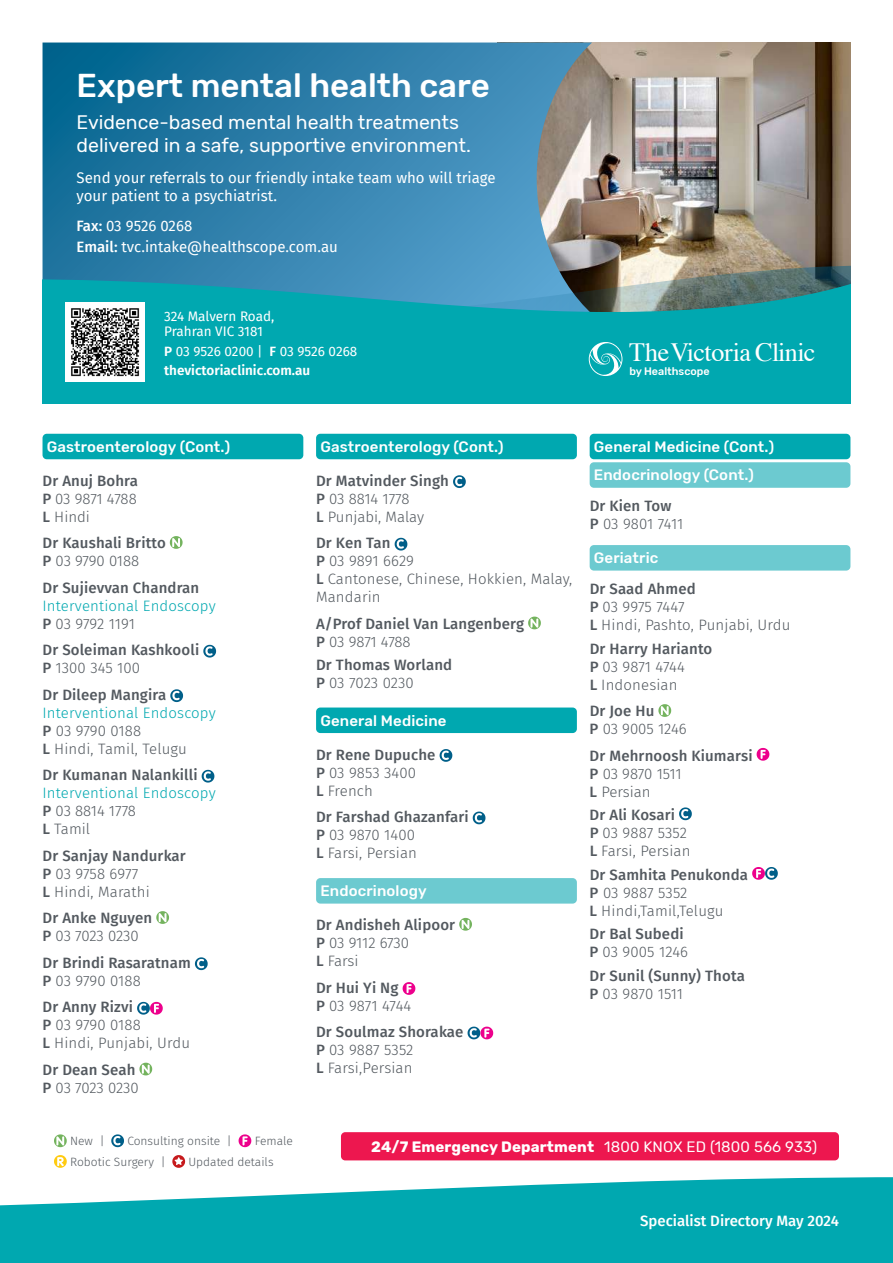
<style>
.page{position:relative;width:893px;height:1263px;background:#fff}
.page>*{position:absolute;margin:0;border:0;box-sizing:border-box;transform-origin:0 0}
.t1{font:500 33px "Rubik";color:#fff}
.t2{font:26.25px "Times";letter-spacing:-.02em;color:#fff}
.t3{font:19.5px/23.4px "Rubik";color:#fff}
.t4{font:300 15px/18px "Fira Sans";letter-spacing:.01em;color:#53595f}
.t5{font:500 15px/18px "Fira Sans";letter-spacing:.01em;color:#53595f}
.t6{font:15px/18px "Fira Sans";color:#fff}
.t7{font:500 15px/28.5px "Rubik";letter-spacing:.01em;color:#fff}
.t8{font:300 15px/18px "Fira Sans";letter-spacing:.01em;color:#00a8b0}
.t9{font:700 15px "Rubik";letter-spacing:.01em;color:#fff}
.t10{font:500 15px "Fira Sans";color:#fff}
.t11{font:600 13.5px/19.2px "Fira Sans";color:#fff}
.t12{font:13.5px/15px "Fira Sans";letter-spacing:-.005em;color:#fff}
.t13{font:300 12px "Fira Sans";color:#53595f}
.t14{font:500 10.8px "Rubik";color:#fff}
.s1{font-weight:500}
.s2{font-weight:400}
.s3{font-weight:300}
.s4{font-weight:500;color:#53595f}
.s5{color:#53595f}
.s6{color:#00a8b0}
</style>
<div class="page">
<svg style="left:0;top:1177px;width:893px;height:86px;background:#25b4bb"></svg>
<div style="left:341px;top:1132px;width:498px;height:28px;background:#ed174f;border-radius:4px"></div>
<svg style="left:54px;top:1134px;width:13px;height:13px"></svg>
<svg style="left:111px;top:1134px;width:13px;height:13px"></svg>
<svg style="left:239px;top:1134px;width:12px;height:13px"></svg>
<svg style="left:54px;top:1155px;width:13px;height:13px"></svg>
<svg style="left:172px;top:1155px;width:13px;height:13px"></svg>
<div style="left:43px;top:434px;width:260px;height:25px;background:#00a8b0;border-radius:4px"></div>
<svg style="left:170px;top:536px;width:13px;height:13px"></svg>
<svg style="left:203px;top:645px;width:13px;height:12px"></svg>
<svg style="left:170px;top:689px;width:13px;height:13px"></svg>
<svg style="left:202px;top:770px;width:12px;height:12px"></svg>
<svg style="left:156px;top:911px;width:13px;height:13px"></svg>
<svg style="left:195px;top:957px;width:13px;height:13px"></svg>
<svg style="left:137px;top:1002px;width:26px;height:13px"></svg>
<svg style="left:139px;top:1063px;width:13px;height:12px"></svg>
<div style="left:316px;top:434px;width:261px;height:25px;background:#00a8b0;border-radius:4px"></div>
<svg style="left:453px;top:475px;width:13px;height:13px"></svg>
<svg style="left:395px;top:538px;width:12px;height:12px"></svg>
<svg style="left:528px;top:617px;width:13px;height:12px"></svg>
<div style="left:316px;top:707px;width:261px;height:26px;background:#00a8b0;border-radius:4px"></div>
<svg style="left:440px;top:749px;width:12px;height:13px"></svg>
<svg style="left:473px;top:811px;width:12px;height:13px"></svg>
<div style="left:316px;top:878px;width:261px;height:25px;background:#6ccad0;border-radius:4px"></div>
<svg style="left:459px;top:918px;width:13px;height:13px"></svg>
<svg style="left:403px;top:982px;width:12px;height:13px"></svg>
<svg style="left:468px;top:1026px;width:25px;height:13px"></svg>
<div style="left:590px;top:434px;width:260px;height:25px;background:#00a8b0;border-radius:4px"></div>
<div style="left:590px;top:462px;width:260px;height:26px;background:#6ccad0;border-radius:4px"></div>
<div style="left:590px;top:545px;width:260px;height:26px;background:#6ccad0;border-radius:4px"></div>
<svg style="left:658px;top:704px;width:13px;height:13px"></svg>
<svg style="left:757px;top:748px;width:12px;height:13px"></svg>
<svg style="left:679px;top:807px;width:13px;height:13px"></svg>
<svg style="left:752px;top:867px;width:26px;height:13px"></svg>
<img style="left:620px;top:43px;width:230px;height:223px">
<svg style="left:43px;top:43px;width:577px;height:223px;background:#3c82a7"></svg>
<svg style="left:43px;top:266px;width:807px;height:11px;background:#5789a0"></svg>
<svg style="left:43px;top:277px;width:807px;height:127px;background:#10a2ac"></svg>
<svg style="left:589px;top:342px;width:33px;height:34px"></svg>
<img style="left:65px;top:302px;width:79px;height:79px">
<h1 class="t1" style="left:77px;top:66px;width:415px">Expert mental health care</h1>
<h3 class="t3" style="left:77px;top:111px;width:396px">Evidence-based mental health treatments delivered in a safe, supportive environment.</h3>
<p class="t6" style="left:77px;top:168px;width:421px">Send your referrals to our friendly intake team who will triage your patient to a psychiatrist.</p>
<p class="t6" style="left:77px;top:215px;width:263px;line-height:21px"><span class="s1">Fax:</span> 03 9526 0268<br><span class="s1">Email:</span> tvc.intake@healthscope.com.au</p>
<p class="t12" style="left:164px;top:309px;width:112px">324 Malvern Road,<br>Prahran VIC 3181</p>
<p class="t11" style="left:164px;top:340px;width:195px">P <span class="s2">03 9526 0200 |</span> F <span class="s2">03 9526 0268 </span>thevictoriaclinic.com.au</p>
<h2 class="t2" style="left:629px;top:327px;width:188px">The Victoria Clinic</h2>
<p class="t14" style="left:629px;top:365px;width:82px">by Healthscope</p>
<p class="t7" style="left:47px;top:433px;width:185px">Gastroenterology (Cont.)</p>
<p class="t4" style="left:43px;top:471px;width:97px;text-align:justify"><span class="s1">Dr Anuj Bohra P</span> 03 9871 4788<br><span class="s1">L</span> Hindi</p>
<p class="t5" style="left:43px;top:533px;width:125px">Dr Kaushali Britto<br>P <span class="s3">03 9790 0188</span></p>
<p class="t5" style="left:43px;top:578px;width:158px">Dr Sujievvan Chandran</p>
<p class="t8" style="left:43px;top:596px;width:175px">Interventional Endoscopy<br><span class="s4">P</span> <span class="s5">03 9792 1191</span></p>
<p class="t5" style="left:43px;top:640px;width:158px">Dr Soleiman Kashkooli<br>P <span class="s3">1300 345 100</span></p>
<p class="t5" style="left:43px;top:685px;width:125px">Dr Dileep Mangira</p>
<p class="t4" style="left:43px;top:703px;width:175px"><span class="s6">Interventional Endoscopy<br></span><span class="s1">P</span> 03 9790 0188<br><span class="s1">L</span> Hindi, Tamil, Telugu</p>
<p class="t5" style="left:43px;top:765px;width:157px">Dr Kumanan Nalankilli</p>
<p class="t8" style="left:43px;top:784px;width:175px">Interventional Endoscopy<br><span class="s4">P</span> <span class="s5">03 8814 1778<br></span><span class="s4">L</span> <span class="s5">Tamil</span></p>
<p class="t4" style="left:43px;top:846px;width:145px"><span class="s1">Dr Sanjay Nandurkar<br>P</span> 03 9758 6977<br><span class="s1">L</span> Hindi, Marathi</p>
<p class="t5" style="left:43px;top:908px;width:111px">Dr Anke Nguyen<br>P <span class="s3">03 7023 0230</span></p>
<p class="t5" style="left:43px;top:953px;width:150px">Dr Brindi Rasaratnam<br>P <span class="s3">03 9790 0188</span></p>
<p class="t4" style="left:43px;top:998px;width:149px"><span class="s1">Dr Anny Rizvi<br>P</span> 03 9790 0188<br><span class="s1">L</span> Hindi, Punjabi, Urdu</p>
<p class="t5" style="left:43px;top:1060px;width:98px">Dr Dean Seah<br>P <span class="s3">03 7023 0230</span></p>
<p class="t7" style="left:320px;top:433px;width:185px">Gastroenterology (Cont.)</p>
<p class="t4" style="left:316px;top:471px;width:134px"><span class="s1">Dr Matvinder Singh<br>P</span> 03 8814 1778<br><span class="s1">L</span> Punjabi, Malay</p>
<p class="t4" style="left:316px;top:534px;width:258px"><span class="s1">Dr Ken Tan<br>P</span> 03 9891 6629<br><span class="s1">L</span> Cantonese, Chinese, Hokkien, Malay,<br>Mandarin</p>
<p class="t5" style="left:316px;top:614px;width:209px">A/Prof Daniel Van Langenberg<br>P <span class="s3">03 9871 4788</span></p>
<p class="t5" style="left:316px;top:655px;width:138px">Dr Thomas Worland<br>P <span class="s3">03 7023 0230</span></p>
<p class="t7" style="left:320px;top:706px;width:128px">General Medicine</p>
<p class="t4" style="left:316px;top:745px;width:121px"><span class="s1">Dr Rene Dupuche<br>P</span> 03 9853 3400<br><span class="s1">L</span> French</p>
<p class="t4" style="left:316px;top:808px;width:154px"><span class="s1">Dr Farshad Ghazanfari<br>P</span> 03 9870 1400<br><span class="s1">L</span> Farsi, Persian</p>
<p class="t7" style="left:320px;top:877px;width:108px">Endocrinology</p>
<p class="t5" style="left:316px;top:915px;width:141px">Dr Andisheh Alipoor<br>P <span class="s3">03 9112 6730<br></span>L <span class="s3">Farsi</span></p>
<p class="t5" style="left:316px;top:978px;width:97px">Dr Hui Yi Ng<br>P <span class="s3">03 9871 4744</span></p>
<p class="t4" style="left:316px;top:1023px;width:149px"><span class="s1">Dr Soulmaz Shorakae<br>P</span> 03 9887 5352<br><span class="s1">L</span> Farsi,Persian</p>
<p class="t7" style="left:594px;top:433px;width:182px">General Medicine (Cont.)<br>Endocrinology (Cont.)</p>
<p class="t5" style="left:590px;top:496px;width:95px">Dr Kien Tow<br>P <span class="s3">03 9801 7411</span></p>
<p class="t7" style="left:594px;top:544px;width:66px">Geriatric</p>
<p class="t4" style="left:590px;top:580px;width:202px"><span class="s1">Dr Saad Ahmed<br>P</span> 03 9975 7447<br><span class="s1">L</span> Hindi, Pashto, Punjabi, Urdu</p>
<p class="t4" style="left:590px;top:639px;width:124px"><span class="s1">Dr Harry Harianto<br>P</span> 03 9871 4744<br><span class="s1">L</span> Indonesian</p>
<p class="t4" style="left:590px;top:702px;width:99px"><span class="s1">Dr Joe Hu<br>P</span> 03 9005 1246</p>
<p class="t5" style="left:590px;top:746px;width:164px">Dr Mehrnoosh Kiumarsi<br>P <span class="s3">03 9870 1511<br></span>L <span class="s3">Persian</span></p>
<p class="t4" style="left:590px;top:806px;width:102px"><span class="s1">Dr Ali Kosari<br>P</span> 03 9887 5352<br><span class="s1">L</span> Farsi, Persian</p>
<p class="t4" style="left:590px;top:865px;width:160px"><span class="s1">Dr Samhita Penukonda<br>P</span> 03 9887 5352<br><span class="s1">L</span> Hindi,Tamil,Telugu</p>
<p class="t5" style="left:590px;top:924px;width:100px">Dr Bal Subedi<br>P <span class="s3">03 9005 1246</span></p>
<p class="t5" style="left:590px;top:966px;width:157px">Dr Sunil (Sunny) Thota<br>P <span class="s3">03 9870 1511</span></p>
<p class="t13" style="left:70px;top:1132px;width:36px">New |</p>
<p class="t13" style="left:127px;top:1132px;width:106px">Consulting onsite |</p>
<p class="t13" style="left:255px;top:1132px;width:40px">Female</p>
<p class="t13" style="left:70px;top:1153px;width:97px">Robotic Surgery |</p>
<p class="t13" style="left:188px;top:1153px;width:87px">Updated details</p>
<p class="t9" style="left:371px;top:1137px;width:448px">24/7 Emergency Department <span class="s2">1800 KNOX ED (1800 566 933)</span></p>
<p class="t10" style="left:640px;top:1209px;width:200px">Specialist Directory May 2024</p>
</div>
